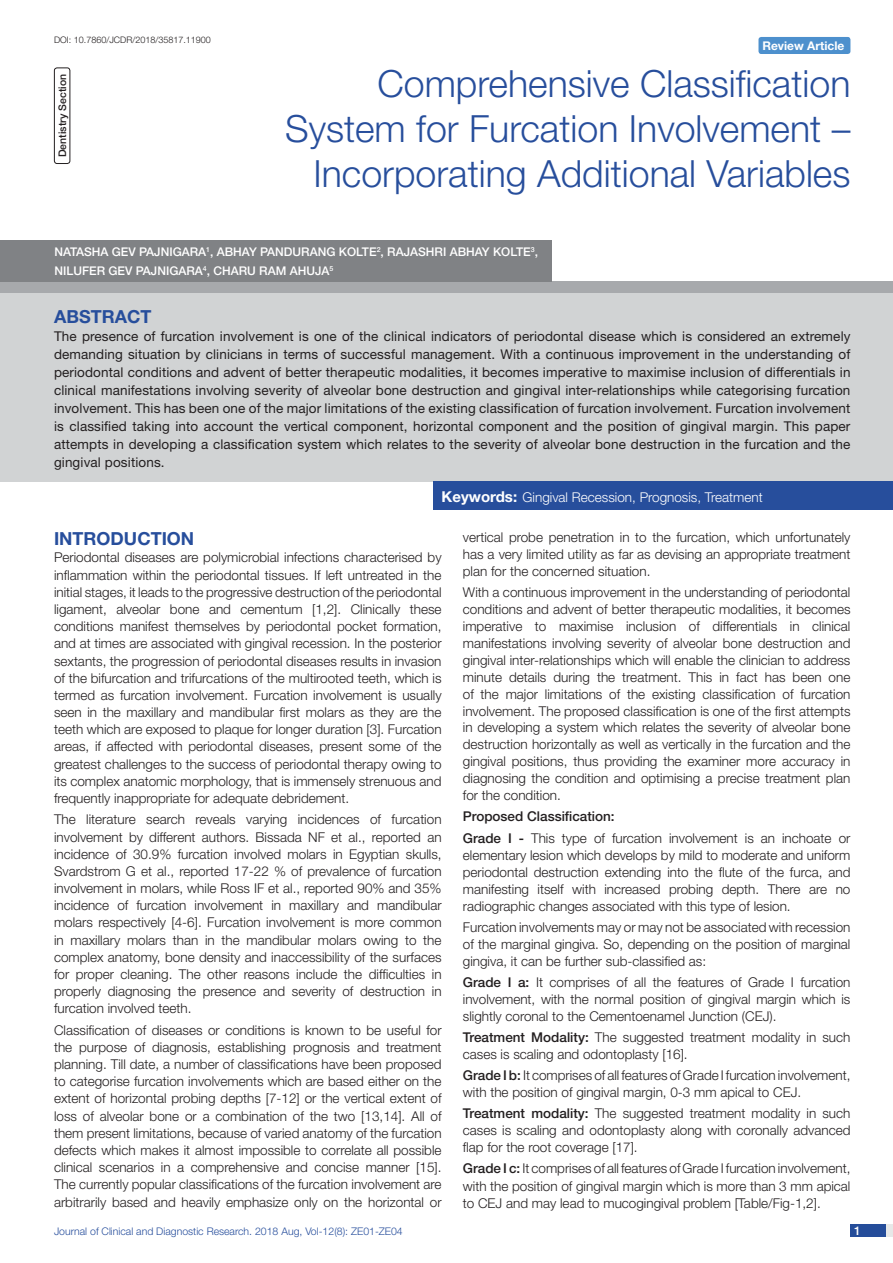
<style>
.page{position:relative;width:893px;height:1263px;background:#fff}
.page>*{position:absolute;margin:0;border:0;box-sizing:border-box;transform-origin:0 0}
.t1{font:300 37.5px/45px "Helvetica Neue";color:#274e9c;text-align:right}
.Heading{font:700 18px "Helvetica Neue";color:#274e9c}
.Abstract_head{font:700 18px "Helvetica Neue";color:#274e9c}
.Body_text{font:300 13.5px/17.2px "Helvetica Neue";color:#231f20;text-align:justify}
.Abstract_Text{font:13.5px/18px "Helvetica Neue";letter-spacing:.01em;color:#231f20;text-align:justify}
.Key_words{font:300 13.5px "Helvetica Neue";color:#fff}
.Bold{font:500 13.5px "Helvetica Neue";color:#231f20}
.Author{font:500 12px/18.8px "Helvetica Neue";color:#fff}
.t2{font:700 12px "Helvetica Neue";color:#fff}
.t3{font:300 10.5px "Helvetica Neue";color:#274e9c}
.section{font:500 10.5px "Helvetica Neue";color:#231f20}
.DOI{font:300 9px "Helvetica Neue";color:#231f20}
.s1{font-weight:700;font-size:15px}
.s2{font-weight:500}
</style>
<div class="page">
<div style="left:850px;top:1224px;width:43px;height:13px;background:#e7e8e8"></div>
<div style="left:850px;top:1224px;width:35px;height:13px;background:#254d9a"></div>
<div style="left:758px;top:37px;width:92px;height:17px;background:#4d90cd;border-radius:3px"></div>
<div style="left:54px;top:68px;width:16px;height:96px;border:1px solid #231f20;border-radius:3px"></div>
<div style="left:0;top:282px;width:893px;height:12px;background:#a7a9ac"></div>
<div style="left:0;top:240px;width:552px;height:42px;background:#808285"></div>
<div style="left:0;top:294px;width:893px;height:188px;background:#d1d3d4"></div>
<div style="left:434px;top:482px;width:459px;height:28px;background:#274e9c"></div>
<p class="DOI" style="left:54px;top:35px;width:158px">DOI: 10.7860/JCDR/2018/35817.11900</p>
<p class="t2" style="left:762px;top:38px;width:83px">Review Article</p>
<p class="section" style="left:56px;top:157px;width:85px;rotate:-90deg">DENTISTRY SECTION</p>
<p class="t1" style="left:285px;top:60px;width:567px">Comprehensive Classification<br>System for Furcation Involvement –<br>Incorporating Additional Variables</p>
<p class="Author" style="left:54px;top:242px;width:485px">NATASHA GEV PAJNIGARA<sup>1</sup>, ABHAY PAND URANG KOLTE<sup>2</sup>, RAJASHRI ABHAY KOLTE<sup>3</sup>,<br>NILUFER GEV PAJNIGARA<sup>4</sup>, CHARU RAM AHUJA<sup>5</sup></p>
<p class="Abstract_head" style="left:54px;top:306px;width:50px">Abstract</p>
<p class="Abstract_Text" style="left:54px;top:327px;width:798px">The presence of furcation involvement is one of the clinical indicators of periodontal disease which is considered an extremely demanding situation by clinicians in terms of successful management. With a continuous improvement in the understanding of periodontal conditions and advent of better therapeutic modalities, it becomes imperative to maximise inclusion of differentials in clinical manifestations involving severity of alveolar bone destruction and gingival inter-relationships while categorising furcation involvement. This has been one of the major limitations of the existing classification of furcation involvement. Furcation involvement is classified taking into account the vertical component, horizontal component and the position of gingival margin. This paper attempts in developing a classification system which relates to the severity of alveolar bone destruction in the furcation and the gingival positions.</p>
<p class="Key_words" style="left:442px;top:489px;width:323px"><span class="s1">Keywords:</span> Gingival Recession, Prognosis, Treatment</p>
<p class="Heading" style="left:54px;top:528px;width:142px">INTRODUCTION</p>
<p class="Body_text" style="left:54px;top:549px;width:389px">Periodontal diseases are polymicrobial infections characterised by inflammation within the periodontal tissues. If left untreated in the initial stages, it leads to the progressive destruction of the periodontal ligament, alveolar bone and cementum [1,2]. Clinically these conditions manifest themselves by periodontal pocket formation, and at times are associated with gingival recession. In the posterior sextants, the progression of periodontal diseases results in invasion of the bifurcation and trifurcations of the multirooted teeth, which is termed as furcation involvement. Furcation involvement is usually seen in the maxillary and mandibular first molars as they are the teeth which are exposed to plaque for longer duration [3]. Furcation areas, if affected with periodontal diseases, present some of the greatest challenges to the success of periodontal therapy owing to its complex anatomic morphology, that is immensely strenuous and frequently inappropriate for adequate debridement.</p>
<p class="Body_text" style="left:54px;top:811px;width:389px">The literature search reveals varying incidences of furcation involvement by different authors. Bissada NF et al., reported an incidence of 30.9% furcation involved molars in Egyptian skulls, Svardstrom G et al., reported 17-22 % of prevalence of furcation involvement in molars, while Ross IF et al., reported 90% and 35% incidence of furcation involvement in maxillary and mandibular molars respectively [4-6]. Furcation involvement is more common in maxillary molars than in the mandibular molars owing to the complex anatomy, bone density and inaccessibility of the surfaces for proper cleaning. The other reasons include the difficulties in properly diagnosing the presence and severity of destruction in furcation involved teeth.</p>
<p class="Body_text" style="left:54px;top:1021px;width:389px">Classification of diseases or conditions is known to be useful for the purpose of diagnosis, establishing prognosis and treatment planning. Till date, a number of classifications have been proposed to categorise furcation involvements which are based either on the extent of horizontal probing depths [7-12] or the vertical extent of loss of alveolar bone or a combination of the two [13,14]. All of them present limitations, because of varied anatomy of the furcation defects which makes it almost impossible to correlate all possible clinical scenarios in a comprehensive and concise manner [15].<br>The currently popular classifications of the furcation involvement are arbitrarily based and heavily emphasize only on the horizontal or</p>
<p class="Body_text" style="left:463px;top:528px;width:389px">vertical probe penetration in to the furcation, which unfortunately has a very limited utility as far as devising an appropriate treatment plan for the concerned situation.</p>
<p class="Body_text" style="left:463px;top:583px;width:389px">With a continuous improvement in the understanding of periodontal conditions and advent of better therapeutic modalities, it becomes imperative to maximise inclusion of differentials in clinical manifestations involving severity of alveolar bone destruction and gingival inter-relationships which will enable the clinician to address minute details during the treatment. This in fact has been one of the major limitations of the existing classification of furcation involvement. The proposed classification is one of the first attempts in developing a system which relates the severity of alveolar bone destruction horizontally as well as vertically in the furcation and the gingival positions, thus providing the examiner more accuracy in diagnosing the condition and optimising a precise treatment plan for the condition.</p>
<p class="Bold" style="left:463px;top:809px;width:153px">PROPOSED CLASSIFICATION:</p>
<p class="Body_text" style="left:463px;top:829px;width:389px"><span class="s2">GRADE I -</span> This type of furcation involvement is an inchoate or elementary lesion which develops by mild to moderate and uniform periodontal destruction extending into the flute of the furca, and manifesting itself with increased probing depth. There are no radiographic changes associated with this type of lesion.</p>
<p class="Body_text" style="left:463px;top:918px;width:389px">Furcation involvements may or may not be associated with recession of the marginal gingiva. So, depending on the position of marginal gingiva, it can be further sub-classified as:</p>
<p class="Body_text" style="left:463px;top:973px;width:389px"><span class="s2">GRADE I A:</span> It comprises of all the features of Grade I furcation involvement, with the normal position of gingival margin which is slightly coronal to the Cementoenamel Junction (CEJ).</p>
<p class="Body_text" style="left:463px;top:1028px;width:389px"><span class="s2">TREATMENT MODALITY:</span> The suggested treatment modality in such cases is scaling and odontoplasty [16].</p>
<p class="Body_text" style="left:463px;top:1066px;width:389px"><span class="s2">GRADE I B:</span> It comprises of all features of Grade I furcation involvement, with the position of gingival margin, 0-3 mm apical to CEJ.</p>
<p class="Body_text" style="left:463px;top:1105px;width:389px"><span class="s2">TREATMENT MODALITY:</span> The suggested treatment modality in such cases is scaling and odontoplasty along with coronally advanced flap for the root coverage [17].</p>
<p class="Body_text" style="left:463px;top:1159px;width:389px"><span class="s2">GRADE I C:</span> It comprises of all features of Grade I furcation involvement, with the position of gingival margin which is more than 3 mm apical to CEJ and may lead to mucogingival problem [Table/Fig-1,2].</p>
<p class="t3" style="left:54px;top:1225px;width:350px">Journal of Clinical and Diagnostic Research. 2018 Aug, Vol-12(8): ZE01-ZE04</p>
<p class="Author" style="left:854px;top:1221px;width:8px">1</p>
</div>
